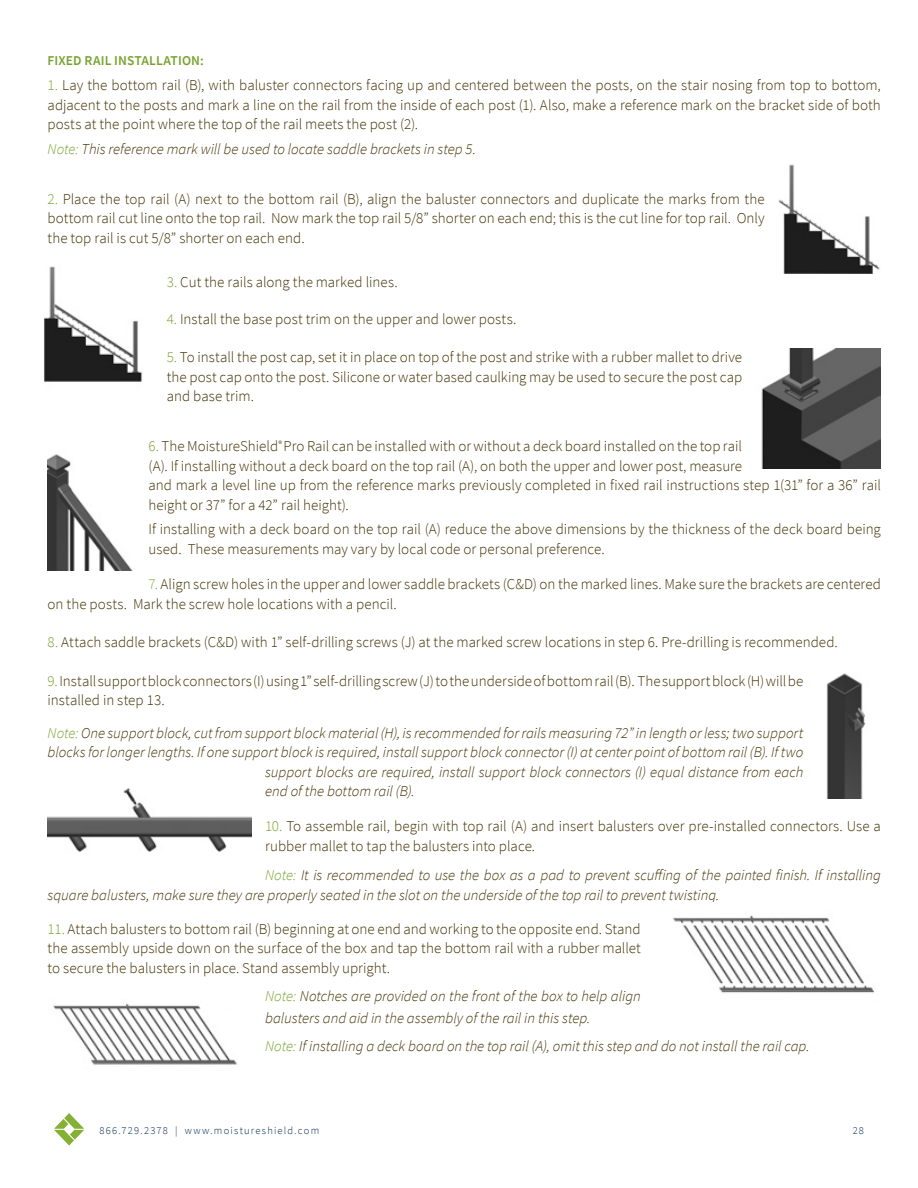
<style>
.page{position:relative;width:918px;height:1188px;background:#fff}
.page>*{position:absolute;margin:0;border:0;box-sizing:border-box;transform-origin:0 0}
.t1{font:300 15px/19.5px "Source Sans Pro";color:#413000}
.t2{font:italic 300 15px/19.5px "Source Sans Pro";color:#413000}
.t3{font:600 13.5px "Source Sans Pro";letter-spacing:.01em;color:#78a22f}
.t4{font:300 10.5px "Source Sans Pro";letter-spacing:.115em;color:#002a4e}
.s1{color:#78a22f}
.s2{color:#84b135}
</style>
<div class="page">
<svg style="left:54px;top:1113px;width:30px;height:33px"></svg>
<img style="left:778px;top:164px;width:102px;height:109px">
<img style="left:44px;top:266px;width:98px;height:116px">
<img style="left:761px;top:348px;width:120px;height:120px">
<img style="left:48px;top:454px;width:84px;height:116px">
<img style="left:826px;top:673px;width:40px;height:126px">
<img style="left:48px;top:788px;width:204px;height:64px">
<img style="left:673px;top:915px;width:201px;height:78px">
<img style="left:53px;top:1003px;width:184px;height:62px">
<p class="t3" style="left:48px;top:52px;width:158px">FIXED RAIL INSTALLATION:</p>
<p class="t1" style="left:48px;top:75px;width:835px;text-align:justify"><span class="s1">1.</span> Lay the bottom rail (B), with baluster connectors facing up and centered between the posts, on the stair nosing from top to bottom, adjacent to the posts and mark a line on the rail from the inside of each post (1). Also, make a reference mark on the bracket side of both posts at the point where the top of the rail meets the post (2).</p>
<p class="t2" style="left:48px;top:139px;width:430px"><span class="s1">Note:</span> This reference mark will be used to locate saddle brackets in step 5.</p>
<p class="t1" style="left:48px;top:189px;width:719px;text-align:justify"><span class="s1">2.</span> Place the top rail (A) next to the bottom rail (B), align the baluster connectors and duplicate the marks from the bottom rail cut line onto the top rail. Now mark the top rail 5/8” shorter on each end; this is the cut line for top rail. Only the top rail is cut 5/8” shorter on each end.</p>
<p class="t1" style="left:167px;top:272px;width:232px"><span class="s1">3.</span> Cut the rails along the marked lines.</p>
<p class="t1" style="left:167px;top:310px;width:351px"><span class="s1">4.</span> Install the base post trim on the upper and lower posts.</p>
<p class="t1" style="left:167px;top:347px;width:577px;text-align:justify"><span class="s1">5.</span> To install the post cap, set it in place on top of the post and strike with a rubber mallet to drive the post cap onto the post. Silicone or water based caulking may be used to secure the post cap and base trim.</p>
<p class="t1" style="left:149px;top:436px;width:734px"><span class="s1">6.</span> The MoistureShield<sup>®</sup> Pro Rail can be installed with or without a deck board installed on the top rail<br>(A). If installing without a deck board on the top rail (A), on both the upper and lower post, measure<br>and mark a level line up from the reference marks previously completed in fixed rail instructions step 1(31” for a 36” rail height or 37” for a 42” rail height).</p>
<p class="t1" style="left:149px;top:520px;width:734px">If installing with a deck board on the top rail (A) reduce the above dimensions by the thickness of the deck board being used. These measurements may vary by local code or personal preference.</p>
<p class="t1" style="left:48px;top:575px;width:835px;text-indent:101px"><span class="s2">7.</span> Align screw holes in the upper and lower saddle brackets (C&amp;D) on the marked lines. Make sure the brackets are centered on the posts. Mark the screw hole locations with a pencil.</p>
<p class="t1" style="left:48px;top:632px;width:792px"><span class="s1">8.</span> Attach saddle brackets (C&amp;D) with 1” self-drilling screws (J) at the marked screw locations in step 6. Pre-drilling is recommended.</p>
<p class="t1" style="left:48px;top:671px;width:757px"><span class="s1">9.</span> Install support block connectors (I) using 1” self-drilling screw (J) to the underside of bottom rail (B). The support block (H) will be installed in step 13.</p>
<p class="t2" style="left:48px;top:723px;width:757px"><span class="s1">Note:</span> One support block, cut from support block material (H), is recommended for rails measuring 72” in length or less; two support</p>
<p class="t2" style="left:48px;top:742px;width:757px">blocks for longer lengths. If one support block is required, install support block connector (I) at center point of bottom rail (B). If two</p>
<p class="t2" style="left:265px;top:762px;width:540px">support blocks are required, install support block connectors (I) equal distance from each</p>
<p class="t2" style="left:265px;top:781px;width:151px">end of the bottom rail (B).</p>
<p class="t1" style="left:265px;top:817px;width:617px"><span class="s1">10.</span> To assemble rail, begin with top rail (A) and insert balusters over pre-installed connectors. Use a rubber mallet to tap the balusters into place.</p>
<p class="t2" style="left:48px;top:866px;width:835px;text-indent:218px"><span class="s1">Note:</span> It is recommended to use the box as a pad to prevent scuffing of the painted finish. If installing square balusters, make sure they are properly seated in the slot on the underside of the top rail to prevent twisting.</p>
<p class="t1" style="left:48px;top:919px;width:595px;text-align:justify"><span class="s1">11.</span> Attach balusters to bottom rail (B) beginning at one end and working to the opposite end. Stand the assembly upside down on the surface of the box and tap the bottom rail with a rubber mallet to secure the balusters in place. Stand assembly upright.</p>
<p class="t2" style="left:265px;top:984px;width:377px;line-height:22.5px"><span class="s1">Note:</span> Notches are provided on the front of the box to help align balusters and aid in the assembly of the rail in this step.</p>
<p class="t2" style="left:265px;top:1036px;width:546px"><span class="s1">Note:</span> If installing a deck board on the top rail (A), omit this step and do not install the rail cap.</p>
<p class="t4" style="left:99px;top:1124px;width:221px">866.729.2378 | www.moistureshield.com</p>
<p class="t4" style="left:853px;top:1124px;width:13px">28</p>
</div>
